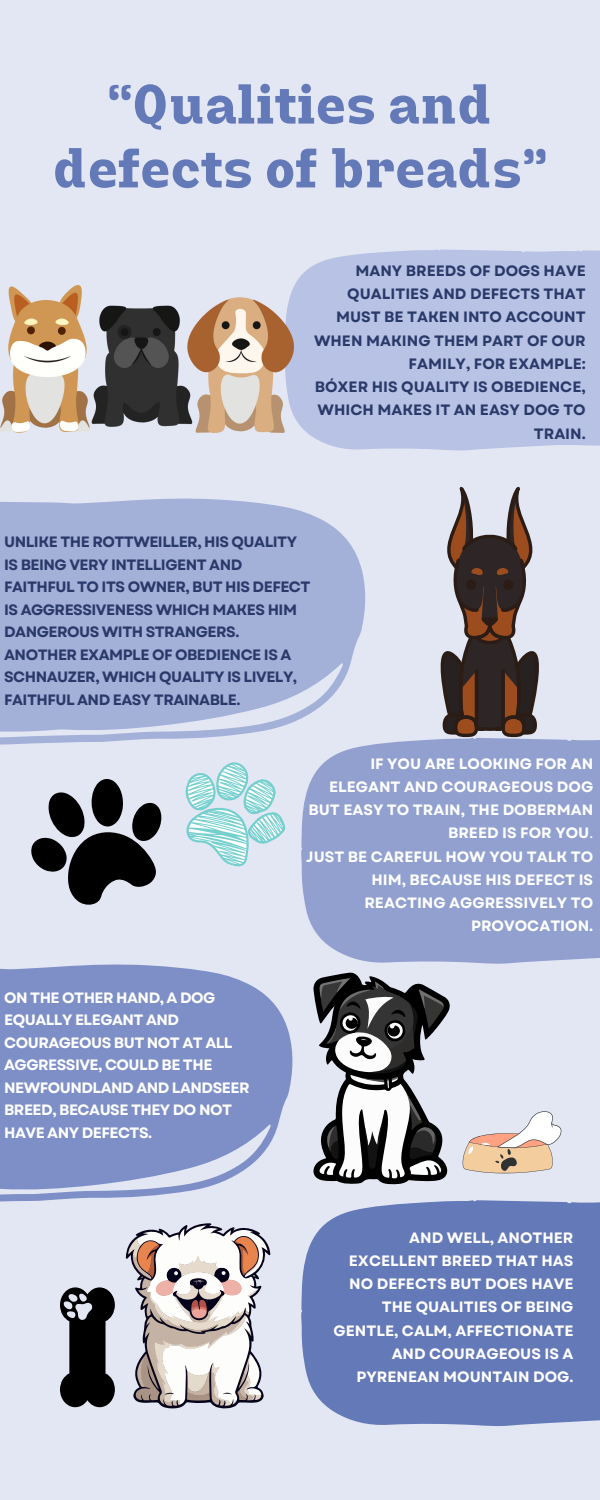
<style>
.page{position:relative;width:600px;height:1500px;background:#e3e7f4}
.page>*{position:absolute;margin:0;border:0;box-sizing:border-box;transform-origin:0 0}
.t1{font:700 54.4px/63.8px "Lazord Slab";color:#6479b8;text-align:center}
.t2{font:700 15px/23.2px "Garet";color:#fff;text-align:right}
.t3{font:700 15px/22.5px "Garet";letter-spacing:-.035em;color:#293969}
.t4{font:700 15px/23.2px "Garet";color:#293969;text-align:right}
.t5{font:700 15px/22.5px "Garet";letter-spacing:-.035em;color:#fff}
.s1{font-weight:400}
</style>
<div class="page">
<div style="left:279px;top:249px;width:321px;height:202px;background:#b7c2e4"></div>
<svg style="left:0;top:498px;width:366px;height:247px;background:#aab6db"></svg>
<svg style="left:295px;top:722px;width:305px;height:242px;background:#9aa8d3"></svg>
<svg style="left:0;top:964px;width:293px;height:238px;background:#8c9ccd"></svg>
<svg style="left:301px;top:1184px;width:299px;height:243px;background:#7486bf"></svg>
<img style="left:0;top:286px;width:294px;height:146px">
<svg style="left:429px;top:487px;width:122px;height:250px"></svg>
<div style="left:466px;top:580px;width:10px;height:10px;background:#2b1c15;border-radius:50%"></div>
<div style="left:503px;top:580px;width:11px;height:10px;background:#2b1c15;border-radius:50%"></div>
<svg style="left:31px;top:779px;width:131px;height:126px"></svg>
<svg style="left:185px;top:762px;width:101px;height:105px"></svg>
<svg style="left:313px;top:972px;width:137px;height:212px"></svg>
<svg style="left:462px;top:1111px;width:100px;height:62px"></svg>
<svg style="left:126px;top:1223px;width:145px;height:186px"></svg>
<svg style="left:60px;top:1287px;width:55px;height:120px"></svg>
<p class="t1" style="left:53px;top:80px;width:496px">“Qualities and defects of breads”</p>
<h2 class="t4" style="left:314px;top:259px;width:273px">MANY BREEDS OF DOGS HAVE<br>QUALITIES AND DEFECTS THAT<br>MUST BE TAKEN INTO ACCOUNT<br>WHEN MAKING THEM PART OF OUR<br>FAMILY, FOR EXAMPLE:<br>BÓXER HIS QUALITY IS OBEDIENCE,<br>WHICH MAKES IT AN EASY DOG TO<br>TRAIN.</h2>
<h2 class="t3" style="left:4px;top:531px;width:308px">UNLIKE THE ROTTWEILLER, HIS QUALITY<br>IS BEING VERY INTELLIGENT AND<br>FAITHFUL TO ITS OWNER, BUT HIS DEFECT<br>IS AGGRESSIVENESS WHICH MAKES HIM<br>DANGEROUS WITH STRANGERS.<br>ANOTHER EXAMPLE OF OBEDIENCE IS A<br>SCHNAUZER, WHICH QUALITY IS LIVELY,<br>FAITHFUL AND EASY TRAINABLE.</h2>
<p class="t5" style="left:4px;top:986px;width:247px">ON THE OTHER HAND, A DOG<br>EQUALLY ELEGANT AND<br>COURAGEOUS BUT NOT AT ALL<br>AGGRESSIVE, COULD BE THE<br>NEWFOUNDLAND AND LANDSEER<br>BREED, BECAUSE THEY DO NOT<br>HAVE ANY DEFECTS.</p>
<p class="t2" style="left:309px;top:752px;width:286px">IF YOU ARE LOOKING FOR AN<br>ELEGANT AND COURAGEOUS DOG<br>BUT EASY TO TRAIN, THE DOBERMAN<br>BREED IS FOR YOU<span class="s1">.</span></p>
<p class="t2" style="left:306px;top:845px;width:288px">JUST BE CAREFUL HOW YOU TALK TO<br>HIM, BECAUSE HIS DEFECT IS<br>REACTING AGGRESSIVELY TO<br>PROVOCATION.</p>
<p class="t2" style="left:334px;top:1226px;width:241px">AND WELL, ANOTHER<br>EXCELLENT BREED THAT HAS<br>NO DEFECTS BUT DOES HAVE<br>THE QUALITIES OF BEING<br>GENTLE, CALM, AFFECTIONATE<br>AND COURAGEOUS IS A<br>PYRENEAN MOUNTAIN DOG.</p>
</div>
